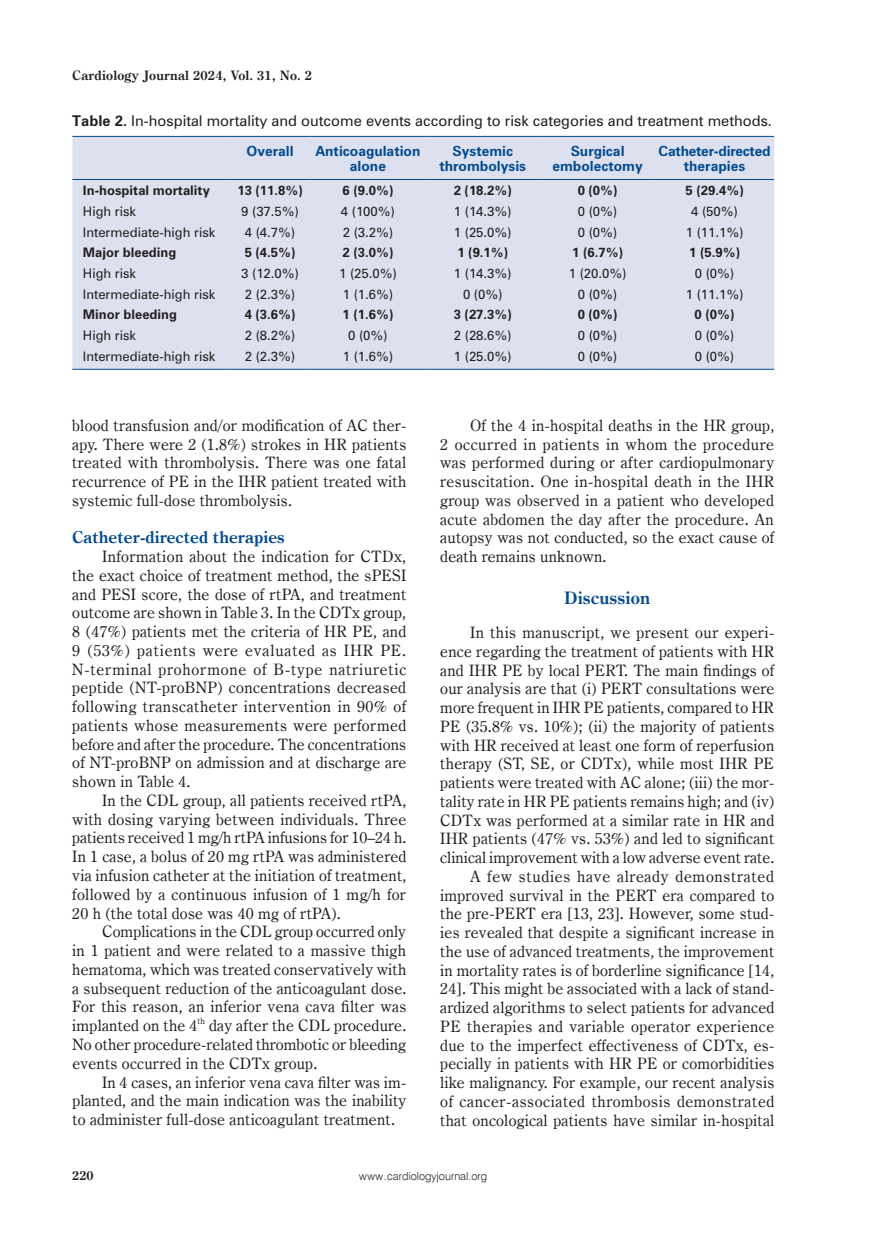
<style>
.page{position:relative;width:872px;height:1234px;background:#fff}
.page>*{position:absolute;margin:0;border:0;box-sizing:border-box;transform-origin:0 0}
.t1{font:700 17.25px "Century Oldst EU";color:#014990}
.t2{font:700 16.5px "Century Oldst EU";color:#014990}
.t3{font:15.75px/18.8px "Century Oldst EU";letter-spacing:.015em;color:#231f20;text-align:justify}
.t4{font:13.5px "Zurich PL";color:#231f20}
.t5{font:700 13.05px "Century Oldst EU";letter-spacing:.015em;color:#231f20}
.t6{font:700 12.75px/15px "Zurich PL";color:#014990;text-align:center}
.t7{font:700 12.75px/15px "Zurich PL";letter-spacing:-.02em;color:#014990;text-align:center}
.t8{font:700 12.75px "Century Oldst EU";color:#231f20}
.t9{font:12px "Zurich PL";color:#231f20}
.t10{font:700 12px "Zurich PL";color:#231f20}
.t11{font:10.95px "Swis 721 Lt EU";color:#231f20}
.s1{font-weight:700}
</style>
<div class="page">
<div style="left:72px;top:137px;width:702px;height:232px;background:#dde1ef"></div>
<hr style="left:72px;top:369px;width:158px;height:1px;background:#014990">
<hr style="left:230px;top:369px;width:80px;height:1px;background:#014990">
<hr style="left:310px;top:369px;width:115px;height:1px;background:#014990">
<hr style="left:425px;top:369px;width:115px;height:1px;background:#014990">
<hr style="left:540px;top:369px;width:115px;height:1px;background:#014990">
<hr style="left:655px;top:369px;width:119px;height:1px;background:#014990">
<hr style="left:72px;top:136px;width:158px;height:1px;background:#014990">
<hr style="left:230px;top:136px;width:80px;height:1px;background:#014990">
<hr style="left:310px;top:136px;width:115px;height:1px;background:#014990">
<hr style="left:425px;top:136px;width:115px;height:1px;background:#014990">
<hr style="left:540px;top:136px;width:115px;height:1px;background:#014990">
<hr style="left:655px;top:136px;width:119px;height:1px;background:#014990">
<hr style="left:72px;top:179px;width:158px;height:1px;background:#014990">
<hr style="left:230px;top:179px;width:80px;height:1px;background:#014990">
<hr style="left:310px;top:179px;width:115px;height:1px;background:#014990">
<hr style="left:425px;top:179px;width:115px;height:1px;background:#014990">
<hr style="left:540px;top:179px;width:115px;height:1px;background:#014990">
<hr style="left:655px;top:179px;width:119px;height:1px;background:#014990">
<p class="t5" style="left:72px;top:67px;width:241px">Cardiology Journal 2024, Vol. 31, No. 2</p>
<p class="t4" style="left:72px;top:111px;width:701px"><span class="s1">Table 2.</span> In-hospital mortality and outcome events according to risk categories and treatment methods.</p>
<p class="t6" style="left:246px;top:143px;width:49px">Overall</p>
<p class="t6" style="left:315px;top:143px;width:106px">Anticoagulation alone</p>
<p class="t6" style="left:439px;top:143px;width:88px">Systemic thrombolysis</p>
<p class="t6" style="left:552px;top:143px;width:92px">Surgical embolectomy</p>
<p class="t7" style="left:658px;top:143px;width:114px">Catheter-directed therapies</p>
<p class="t10" style="left:83px;top:182px;width:128px">In-hospital mortality</p>
<p class="t10" style="left:237px;top:182px;width:67px">13 (11.8%)</p>
<p class="t10" style="left:342px;top:182px;width:52px">6 (9.0%)</p>
<p class="t10" style="left:454px;top:182px;width:60px">2 (18.2%)</p>
<p class="t10" style="left:577px;top:182px;width:41px">0 (0%)</p>
<p class="t10" style="left:685px;top:182px;width:60px">5 (29.4%)</p>
<p class="t9" style="left:83px;top:203px;width:55px">High risk</p>
<p class="t9" style="left:241px;top:203px;width:59px">9 (37.5%)</p>
<p class="t9" style="left:341px;top:203px;width:56px">4 (100%)</p>
<p class="t9" style="left:454px;top:203px;width:59px">1 (14.3%)</p>
<p class="t9" style="left:578px;top:203px;width:41px">0 (0%)</p>
<p class="t9" style="left:691px;top:203px;width:48px">4 (50%)</p>
<p class="t9" style="left:83px;top:224px;width:134px">Intermediate-high risk</p>
<p class="t9" style="left:245px;top:224px;width:52px">4 (4.7%)</p>
<p class="t9" style="left:343px;top:224px;width:52px">2 (3.2%)</p>
<p class="t9" style="left:454px;top:224px;width:59px">1 (25.0%)</p>
<p class="t9" style="left:578px;top:224px;width:41px">0 (0%)</p>
<p class="t9" style="left:685px;top:224px;width:59px">1 (11.1%)</p>
<p class="t10" style="left:83px;top:244px;width:95px">Major bleeding</p>
<p class="t10" style="left:245px;top:244px;width:52px">5 (4.5%)</p>
<p class="t10" style="left:342px;top:244px;width:52px">2 (3.0%)</p>
<p class="t10" style="left:457px;top:244px;width:52px">1 (9.1%)</p>
<p class="t10" style="left:572px;top:244px;width:52px">1 (6.7%)</p>
<p class="t10" style="left:689px;top:244px;width:52px">1 (5.9%)</p>
<p class="t9" style="left:83px;top:265px;width:55px">High risk</p>
<p class="t9" style="left:241px;top:265px;width:59px">3 (12.0%)</p>
<p class="t9" style="left:339px;top:265px;width:59px">1 (25.0%)</p>
<p class="t9" style="left:454px;top:265px;width:59px">1 (14.3%)</p>
<p class="t9" style="left:569px;top:265px;width:59px">1 (20.0%)</p>
<p class="t9" style="left:695px;top:265px;width:41px">0 (0%)</p>
<p class="t9" style="left:83px;top:286px;width:134px">Intermediate-high risk</p>
<p class="t9" style="left:245px;top:286px;width:52px">2 (2.3%)</p>
<p class="t9" style="left:343px;top:286px;width:52px">1 (1.6%)</p>
<p class="t9" style="left:463px;top:286px;width:41px">0 (0%)</p>
<p class="t9" style="left:578px;top:286px;width:41px">0 (0%)</p>
<p class="t9" style="left:685px;top:286px;width:59px">1 (11.1%)</p>
<p class="t10" style="left:83px;top:306px;width:95px">Minor bleeding</p>
<p class="t10" style="left:245px;top:306px;width:52px">4 (3.6%)</p>
<p class="t10" style="left:342px;top:306px;width:52px">1 (1.6%)</p>
<p class="t10" style="left:454px;top:306px;width:60px">3 (27.3%)</p>
<p class="t10" style="left:577px;top:306px;width:41px">0 (0%)</p>
<p class="t10" style="left:694px;top:306px;width:41px">0 (0%)</p>
<p class="t9" style="left:83px;top:327px;width:55px">High risk</p>
<p class="t9" style="left:245px;top:327px;width:52px">2 (8.2%)</p>
<p class="t9" style="left:348px;top:327px;width:41px">0 (0%)</p>
<p class="t9" style="left:454px;top:327px;width:59px">2 (28.6%)</p>
<p class="t9" style="left:578px;top:327px;width:41px">0 (0%)</p>
<p class="t9" style="left:695px;top:327px;width:41px">0 (0%)</p>
<p class="t9" style="left:83px;top:348px;width:134px">Intermediate-high risk</p>
<p class="t9" style="left:245px;top:348px;width:52px">2 (2.3%)</p>
<p class="t9" style="left:343px;top:348px;width:52px">1 (1.6%)</p>
<p class="t9" style="left:454px;top:348px;width:59px">1 (25.0%)</p>
<p class="t9" style="left:578px;top:348px;width:41px">0 (0%)</p>
<p class="t9" style="left:695px;top:348px;width:41px">0 (0%)</p>
<p class="t3" style="left:72px;top:416px;width:335px">blood transfusion and/or modification of AC ther&shy;apy. There were 2 (1.8%) strokes in HR patients treated with thrombolysis. There was one fatal recurrence of PE in the IHR patient treated with systemic full-dose thrombolysis.</p>
<p class="t2" style="left:72px;top:527px;width:214px">Catheter-directed therapies</p>
<p class="t3" style="left:72px;top:547px;width:335px;text-indent:30px">Information about the indication for CTDx, the exact choice of treatment method, the sPESI and PESI score, the dose of rtPA, and treatment outcome are shown in Table 3. In the CDTx group, 8 (47%) patients met the criteria of HR PE, and 9 (53%) patients were evaluated as IHR PE.<br>N-terminal prohormone of B-type natriuretic peptide (NT-proBNP) concentrations decreased following transcatheter intervention in 90% of patients whose measurements were performed before and after the procedure. The concentrations of NT-proBNP on admission and at discharge are shown in Table 4.</p>
<p class="t3" style="left:72px;top:791px;width:336px;text-indent:30px">In the CDL group, all patients received rtPA, with dosing varying between individuals. Three patients received 1 mg/h rtPA infusions for 10–24 h.<br>In 1 case, a bolus of 20 mg rtPA was administered via infusion catheter at the initiation of treatment, followed by a continuous infusion of 1 mg/h for 20 h (the total dose was 40 mg of rtPA).</p>
<p class="t3" style="left:72px;top:922px;width:335px;text-indent:30px">Complications in the CDL group occurred only in 1 patient and were related to a massive thigh hematoma, which was treated conservatively with a subsequent reduction of the anticoagulant dose.<br>For this reason, an inferior vena cava filter was implanted on the 4<sup>th</sup> day after the CDL procedure.<br>No other procedure-related thrombotic or bleeding events occurred in the CDTx group.</p>
<p class="t3" style="left:72px;top:1072px;width:335px;text-indent:30px">In 4 cases, an inferior vena cava filter was im&shy;planted, and the main indication was the inability to administer full-dose anticoagulant treatment.</p>
<p class="t3" style="left:440px;top:416px;width:335px;text-indent:30px">Of the 4 in-hospital deaths in the HR group, 2 occurred in patients in whom the procedure was performed during or after cardiopulmonary resuscitation. One in-hospital death in the IHR group was observed in a patient who developed acute abdomen the day after the procedure. An autopsy was not conducted, so the exact cause of death remains unknown.</p>
<p class="t1" style="left:564px;top:587px;width:87px">Discussion</p>
<p class="t3" style="left:440px;top:623px;width:335px;text-align:right">In this manuscript, we present our experi&shy;ence regarding the treatment of patients with HR and IHR PE by local PERT. The main findings of our analysis are that (i) PERT consultations were more frequent in IHR PE patients, compared to HR PE (35.8% vs. 10%); (ii) the majority of patients with HR received at least one form of reperfusion therapy (ST, SE, or CDTx), while most IHR PE patients were treated with AC alone; (iii) the mor&shy;tality rate in HR PE patients remains high; and (iv)<br>CDTx was performed at a similar rate in HR and IHR patients (47% vs. 53%) and led to significant clinical improvement with a low adverse event rate.<br>A few studies have already demonstrated improved survival in the PERT era compared to the pre-PERT era [13, 23]. However, some stud&shy;ies revealed that despite a significant increase in the use of advanced treatments, the improvement in mortality rates is of borderline significance [14, 24]. This might be associated with a lack of stand&shy;ardized algorithms to select patients for advanced PE therapies and variable operator experience due to the imperfect effectiveness of CDTx, es&shy;pecially in patients with HR PE or comorbidities like malignancy. For example, our recent analysis of cancer-associated thrombosis demonstrated that oncological patients have similar in-hospital</p>
<p class="t8" style="left:72px;top:1167px;width:23px">220</p>
<p class="t11" style="left:359px;top:1169px;width:129px">www.cardiologyjournal.org</p>
</div>
